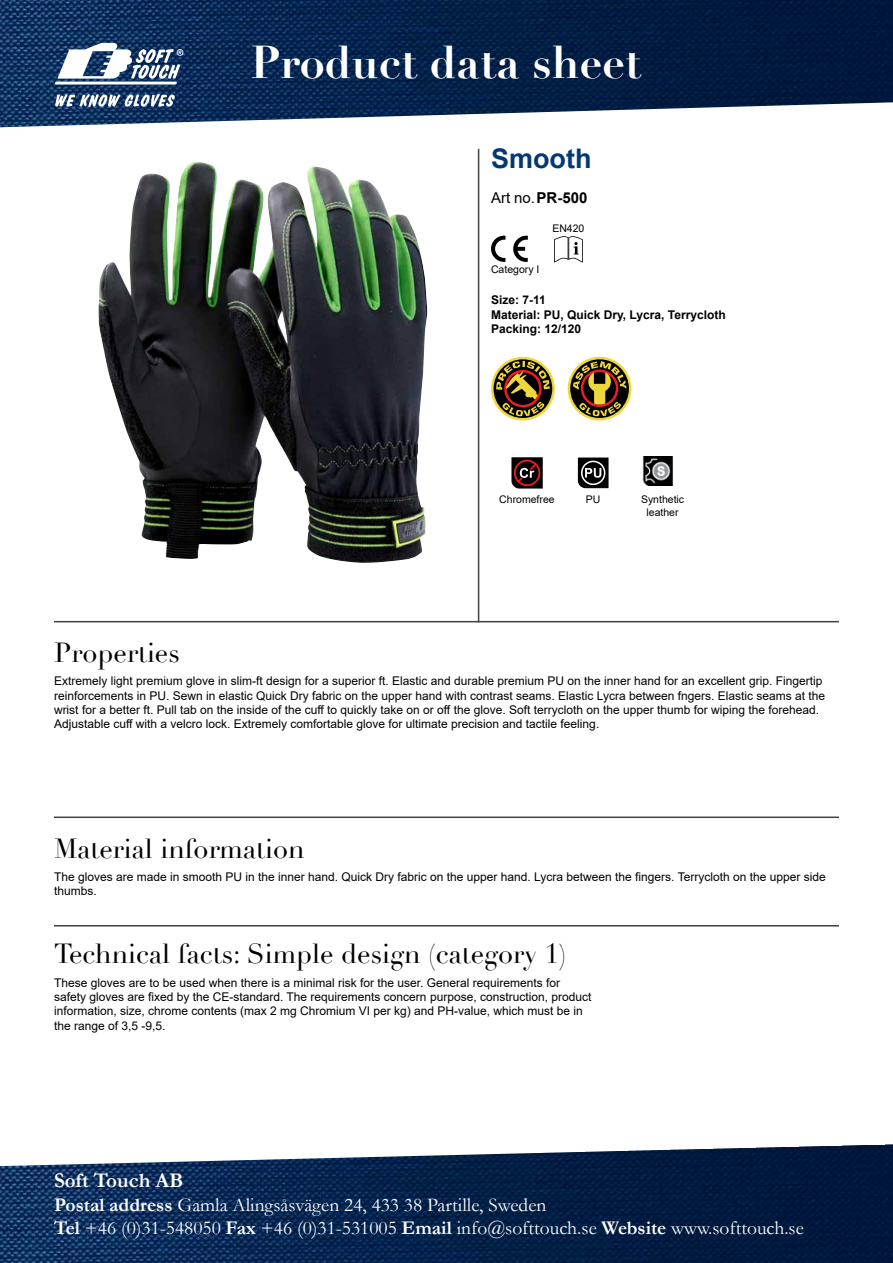
<style>
.page{position:relative;width:893px;height:1263px;background:#fff}
.page>*{position:absolute;margin:0;border:0;box-sizing:border-box;transform-origin:0 0}
.t1{font:700 45px "Didot";color:#fff}
.t2{font:27px "Didot";color:#000}
.t3{font:700 27px "Arial";color:#003976}
.t4{font:700 21px "Garamond";color:#fff}
.t5{font:19.5px/23.4px "Garamond";color:#fff}
.t6{font:15px "Arial";color:#000}
.t7{font:12px/14.4px "Arial";color:#000}
.t8{font:700 12px/14.4px "Arial";color:#000}
.t9{font:10.5px/12.6px "Arial";color:#000;text-align:center}
.s1{font-weight:700}
</style>
<div class="page">
<img style="left:0;top:0;width:893px;height:127px">
<img style="left:98px;top:161px;width:328px;height:402px">
<svg style="left:54px;top:43px;width:129px;height:43px"></svg>
<svg style="left:55px;top:94px;width:120px;height:13px"></svg>
<img style="left:0;top:1144px;width:893px;height:119px">
<hr style="left:54px;top:925px;width:785px;height:1px;background:#414042">
<hr style="left:54px;top:816px;width:785px;height:2px;background:#414042">
<hr style="left:54px;top:621px;width:785px;height:1px;background:#414042">
<hr style="left:478px;top:149px;width:1px;height:473px;background:#414042">
<svg style="left:511px;top:457px;width:32px;height:31px"></svg>
<svg style="left:578px;top:457px;width:30px;height:31px"></svg>
<svg style="left:491px;top:357px;width:64px;height:64px"></svg>
<svg style="left:494px;top:359px;width:58px;height:59px"></svg>
<svg style="left:496px;top:361px;width:54px;height:55px"></svg>
<svg style="left:568px;top:357px;width:63px;height:64px"></svg>
<svg style="left:570px;top:359px;width:59px;height:59px"></svg>
<svg style="left:573px;top:361px;width:53px;height:55px"></svg>
<svg style="left:513px;top:236px;width:15px;height:26px"></svg>
<svg style="left:491px;top:236px;width:14px;height:26px"></svg>
<svg style="left:554px;top:236px;width:29px;height:26px"></svg>
<img style="left:642px;top:457px;width:31px;height:29px">
<h1 class="t1" style="left:251px;top:36px;width:392px">Product data sheet</h1>
<h2 class="t3" style="left:491px;top:149px;width:102px">Smooth</h2>
<p class="t6" style="left:491px;top:192px;width:98px">Art no.<span class="s1">PR-500</span></p>
<p class="t9" style="left:491px;top:264px;width:50px">Category I</p>
<p class="t9" style="left:552px;top:223px;width:34px">EN420</p>
<p class="t8" style="left:491px;top:294px;width:236px">Size: 7-11<br>Material: PU, Quick Dry, Lycra, Terrycloth<br>Packing: 12/120</p>
<h2 class="t2" style="left:54px;top:642px;width:127px">Properties</h2>
<p class="t9" style="left:499px;top:494px;width:57px">Chromefree</p>
<p class="t9" style="left:586px;top:494px;width:16px">PU</p>
<p class="t9" style="left:641px;top:494px;width:45px">Synthetic leather</p>
<p class="t7" style="left:54px;top:675px;width:773px">Extremely light premium glove in slim-ft design for a superior ft. Elastic and durable premium PU on the inner hand for an excellent grip. Fingertip reinforcements in PU. Sewn in elastic Quick Dry fabric on the upper hand with contrast seams. Elastic Lycra between fngers. Elastic seams at the wrist for a better ft. Pull tab on the inside of the cuff to quickly take on or off the glove. Soft terrycloth on the upper thumb for wiping the forehead.<br>Adjustable cuff with a velcro lock. Extremely comfortable glove for ultimate precision and tactile feeling.</p>
<h2 class="t2" style="left:54px;top:838px;width:252px">Material information</h2>
<p class="t7" style="left:54px;top:869px;width:773px">The gloves are made in smooth PU in the inner hand. Quick Dry fabric on the upper hand. Lycra between the fingers. Terrycloth on the upper side thumbs.</p>
<h2 class="t2" style="left:54px;top:943px;width:514px">Technical facts: Simple design (category 1)</h2>
<p class="t7" style="left:54px;top:975px;width:539px">These gloves are to be used when there is a minimal risk for the user. General requirements for safety gloves are fixed by the CE-standard. The requirements concern purpose, construction, product information, size, chrome contents (max 2 mg Chromium VI per kg) and PH-value, which must be in the range of 3,5 -9,5.</p>
<h3 class="t4" style="left:54px;top:1168px;width:131px">Soft Touch AB</h3>
<h3 class="t5" style="left:54px;top:1195px;width:751px"><span class="s1">Postal address</span> Gamla Alingsåsvägen 24, 433 38 Partille, Sweden<br><span class="s1">Tel</span> +46 (0)31-548050 <span class="s1">Fax</span> +46 (0)31-531005 <span class="s1">Email</span> info@softtouch.se <span class="s1">Website</span> www.softtouch.se</h3>
</div>
